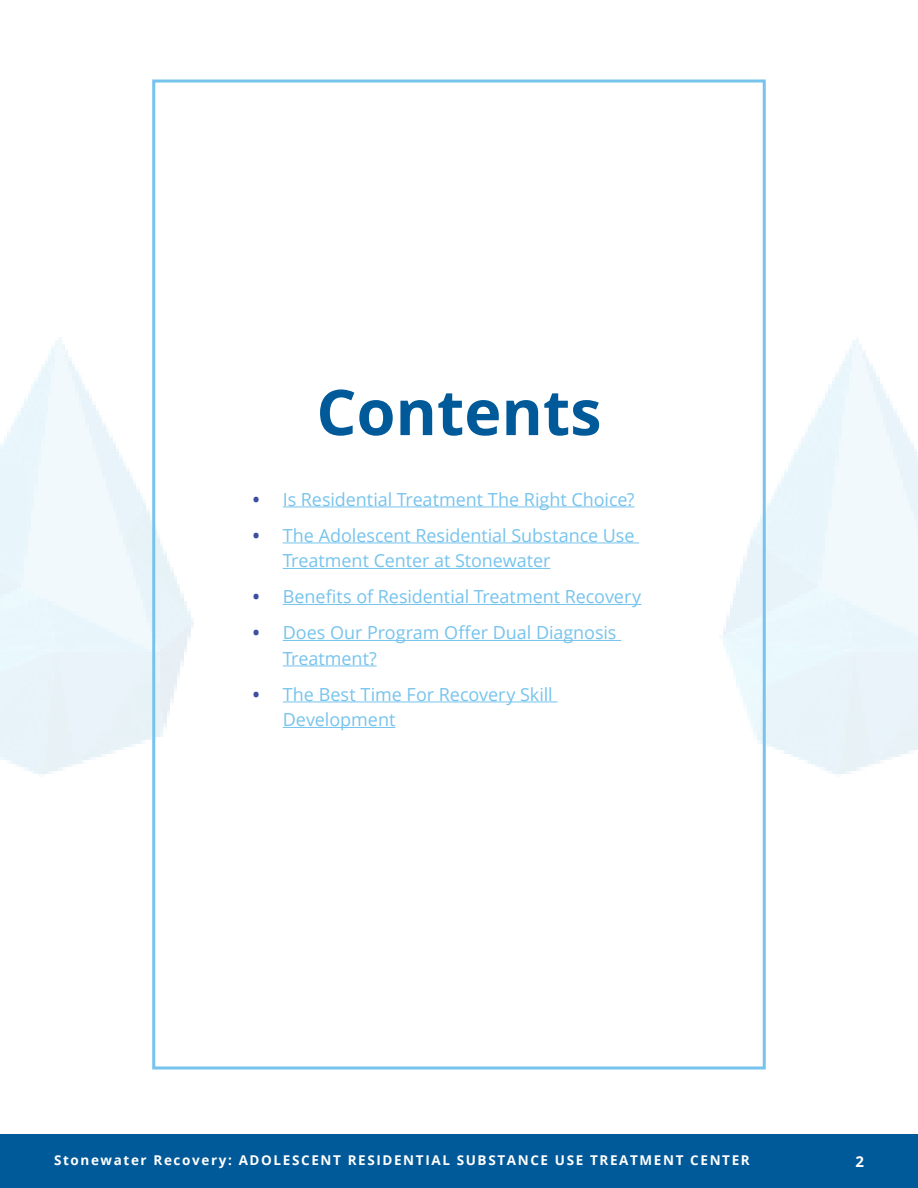
<style>
.page{position:relative;width:918px;height:1188px;background:#fff}
.page>*{position:absolute;margin:0;border:0;box-sizing:border-box;transform-origin:0 0}
.t1{font:700 63px "Open Sans";color:#005998}
.t2{font:18px/25.5px "Open Sans";letter-spacing:-.005em;color:#76c3ed}
.t3{font:700 15px "Open Sans";color:#fff}
.t4{font:700 13.5px "Open Sans";letter-spacing:.12em;color:#fff}
.s1{font-weight:700;color:#3d4ea0}
</style>
<div class="page">
<div style="left:0;top:1134px;width:918px;height:54px;background:#005998"></div>
<hr style="left:283px;top:507px;width:352px;height:1px;background:#76c3ed">
<hr style="left:283px;top:543px;width:356px;height:1px;background:#76c3ed">
<hr style="left:283px;top:568px;width:267px;height:1px;background:#76c3ed">
<hr style="left:283px;top:604px;width:358px;height:1px;background:#76c3ed">
<hr style="left:283px;top:640px;width:338px;height:1px;background:#76c3ed">
<hr style="left:283px;top:666px;width:94px;height:1px;background:#76c3ed">
<hr style="left:283px;top:702px;width:275px;height:1px;background:#76c3ed">
<hr style="left:283px;top:727px;width:112px;height:1px;background:#76c3ed">
<div style="left:152px;top:80px;width:614px;height:990px;border:3px solid #76c3ed"></div>
<h1 class="t1" style="left:316px;top:368px;width:287px">Contents</h1>
<p class="t2" style="left:253px;top:486px;width:383px"><span class="s1">•</span> Is Residential Treatment The Right Choice?</p>
<p class="t2" style="left:283px;top:522px;width:353px;text-indent:-30px"><span class="s1">•</span> The Adolescent Residential Substance Use<br>Treatment Center at Stonewater</p>
<p class="t2" style="left:253px;top:583px;width:390px"><span class="s1">•</span> Benefits of Residential Treatment Recovery</p>
<p class="t2" style="left:283px;top:619px;width:335px;text-indent:-30px"><span class="s1">•</span> Does Our Program Offer Dual Diagnosis<br>Treatment?</p>
<p class="t2" style="left:283px;top:681px;width:272px;text-indent:-30px"><span class="s1">•</span> The Best Time For Recovery Skill<br>Development</p>
<p class="t4" style="left:54px;top:1151px;width:697px">Stonewater Recovery: ADOLESCENT RESIDENTIAL SUBSTANCE USE TREATMENT CENTER</p>
<p class="t3" style="left:855px;top:1151px;width:10px">2</p>
</div>
